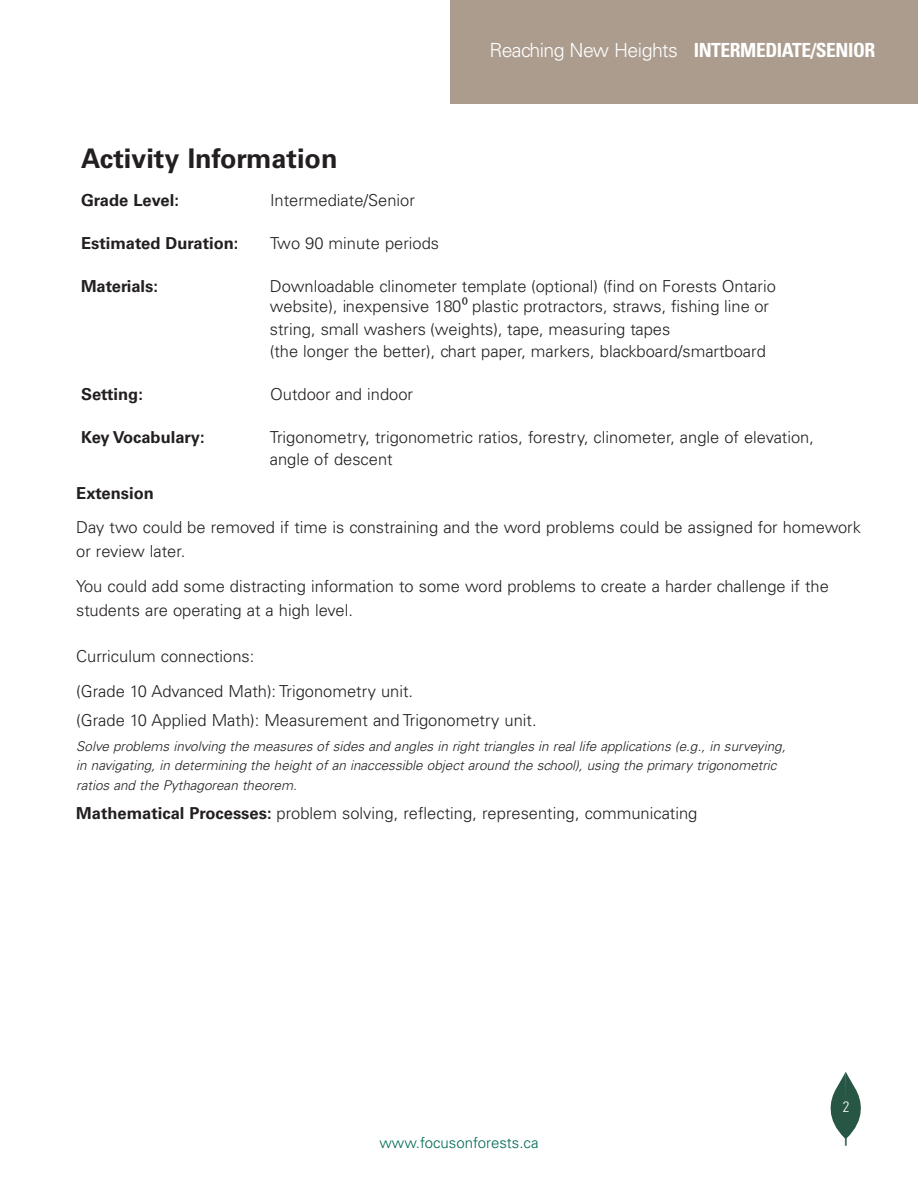
<style>
.page{position:relative;width:918px;height:1188px;background:#fff}
.page>*{position:absolute;margin:0;border:0;box-sizing:border-box;transform-origin:0 0}
.t1{font:700 27px "Univers";color:#231f20}
.t2{font:700 condensed 19.5px "Univers";letter-spacing:-.02em;color:#fff}
.t3{font:300 16.5px/21.6px "Univers";color:#231f20}
.t4{font:700 16.5px "Univers";color:#231f20}
.t5{font:300 15px "Univers";color:#006954}
.t6{font:300 condensed 15px "Univers";color:#fff}
.t7{font:italic 300 13.5px/19.5px "Univers";color:#231f20}
.s1{font-weight:300;font-stretch:normal}
.s2{font-family:"Lucida Grande";font-weight:400}
.s3{font-weight:700}
</style>
<div class="page">
<svg style="left:831px;top:1072px;width:30px;height:74px"></svg>
<div style="left:451px;top:0;width:467px;height:104px;background:#ab9c8e"></div>
<p class="t2" style="left:490px;top:43px;width:387px"><span class="s1">Reaching New Heights</span> INTERMEDIATE/SENIOR</p>
<h1 class="t1" style="left:81px;top:148px;width:258px">Activity Information</h1>
<p class="t4" style="left:81px;top:194px;width:99px">Grade Level:</p>
<p class="t4" style="left:81px;top:237px;width:159px">Estimated Duration:</p>
<p class="t4" style="left:81px;top:280px;width:78px">Materials:</p>
<p class="t3" style="left:270px;top:191px;width:146px">Intermediate/Senior</p>
<p class="t3" style="left:270px;top:234px;width:171px">Two 90 minute periods</p>
<p class="t3" style="left:270px;top:278px;width:508px;line-height:19.8px">Downloadable clinometer template (optional) (find on Forests Ontario website), inexpensive 180<span class="s2">⁰</span> plastic protractors, straws, fishing line or</p>
<p class="t3" style="left:270px;top:320px;width:498px">string, small washers (weights), tape, measuring tapes<br>(the longer the better), chart paper, markers, blackboard/smartboard</p>
<p class="t3" style="left:270px;top:385px;width:145px">Outdoor and indoor</p>
<p class="t3" style="left:270px;top:428px;width:546px">Trigonometry, trigonometric ratios, forestry, clinometer, angle of elevation, angle of descent</p>
<p class="t4" style="left:81px;top:388px;width:63px">Setting:</p>
<p class="t4" style="left:81px;top:431px;width:125px">Key Vocabulary:</p>
<p class="t4" style="left:76px;top:487px;width:79px">Extension</p>
<p class="t3" style="left:76px;top:517px;width:786px;line-height:24px">Day two could be removed if time is constraining and the word problems could be assigned for homework or review later.</p>
<p class="t3" style="left:76px;top:576px;width:754px;line-height:24px">You could add some distracting information to some word problems to create a harder challenge if the students are operating at a high level.</p>
<p class="t3" style="left:76px;top:640px;width:338px;line-height:34.8px">Curriculum connections:<br>(Grade 10 Advanced Math): Trigonometry unit.</p>
<p class="t3" style="left:76px;top:711px;width:462px">(Grade 10 Applied Math): Measurement and Trigonometry unit.</p>
<p class="t7" style="left:76px;top:738px;width:714px">Solve problems involving the measures of sides and angles in right triangles in real life applications (e.g., in surveying, in navigating, in determining the height of an inaccessible object around the school), using the primary trigonometric ratios and the Pythagorean theorem.</p>
<p class="t3" style="left:76px;top:804px;width:623px"><span class="s3">Mathematical Processes:</span> problem solving, reflecting, representing, communicating</p>
<p class="t5" style="left:379px;top:1137px;width:161px">www.focusonforests.ca</p>
<p class="t6" style="left:843px;top:1101px;width:8px">2</p>
</div>
